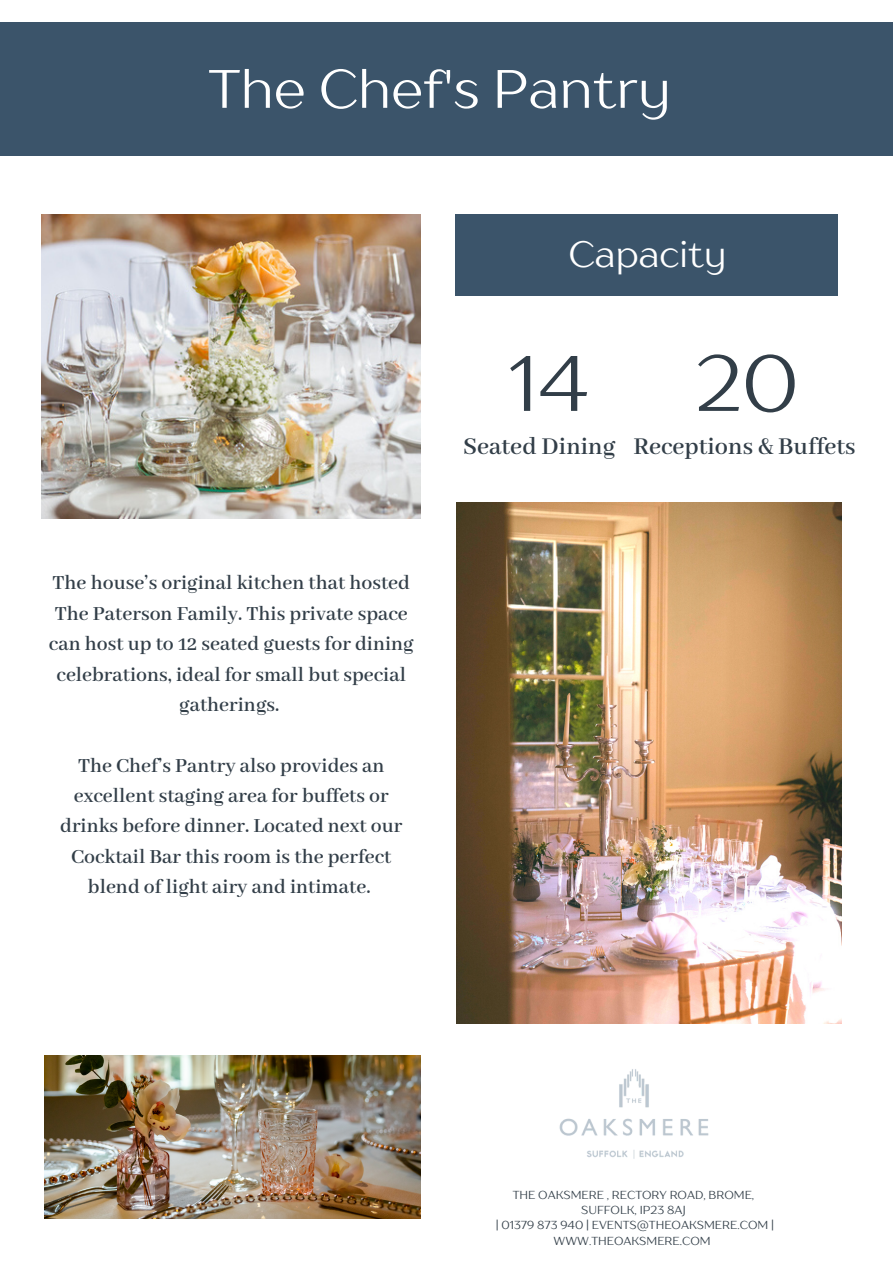
<style>
.page{position:relative;width:893px;height:1264px;background:#fff}
.page>*{position:absolute;margin:0;border:0;box-sizing:border-box;transform-origin:0 0}
.t1{font:78.45px "TT Drugs";color:#323e48}
.t2{font:54px "TT Drugs";color:#fff}
.t3{font:36.45px "TT Drugs";color:#fff}
.t4{font:600 26.25px "Abhaya Libre";color:#323e48}
.t5{font:600 21.75px/30.3px "Abhaya Libre";color:#323e48;text-align:center}
.t6{font:11.55px/15.5px "TT Drugs";color:#323e48;text-align:center}
</style>
<div class="page">
<div style="left:455px;top:215px;width:382px;height:81px;background:#3b546a"></div>
<div style="left:0;top:22px;width:892px;height:134px;background:#3b546a"></div>
<img style="left:42px;top:215px;width:379px;height:303px">
<img style="left:457px;top:502px;width:384px;height:521px">
<img style="left:559px;top:1069px;width:150px;height:90px">
<img style="left:45px;top:1055px;width:375px;height:162px">
<p class="t2" style="left:208px;top:55px;width:464px">The Chef's Pantry</p>
<p class="t3" style="left:568px;top:232px;width:160px">Capacity</p>
<p class="t5" style="left:49px;top:569px;width:366px">The house’s original kitchen that hosted The Paterson Family. This private space can host up to 12 seated guests for dining celebrations, ideal for small but special gatherings.</p>
<p class="t5" style="left:60px;top:751px;width:344px">The Chef’s Pantry also provides an excellent staging area for buffets or drinks before dinner. Located next our Cocktail Bar this room is the perfect blend of light airy and intimate.</p>
<p class="t1" style="left:508px;top:335px;width:81px">14</p>
<p class="t1" style="left:695px;top:335px;width:104px">20</p>
<p class="t4" style="left:463px;top:432px;width:154px">Seated Dining</p>
<p class="t4" style="left:633px;top:432px;width:224px">Receptions &amp; Buffets</p>
<p class="t6" style="left:512px;top:1186px;width:243px">THE OAKSMERE , RECTORY ROAD, BROME,<br>SUFFOLK, IP23 8AJ</p>
<p class="t6" style="left:495px;top:1217px;width:280px">| 01379 873 940 | EVENTS@THEOAKSMERE.COM |<br>WWW.THEOAKSMERE.COM</p>
</div>
